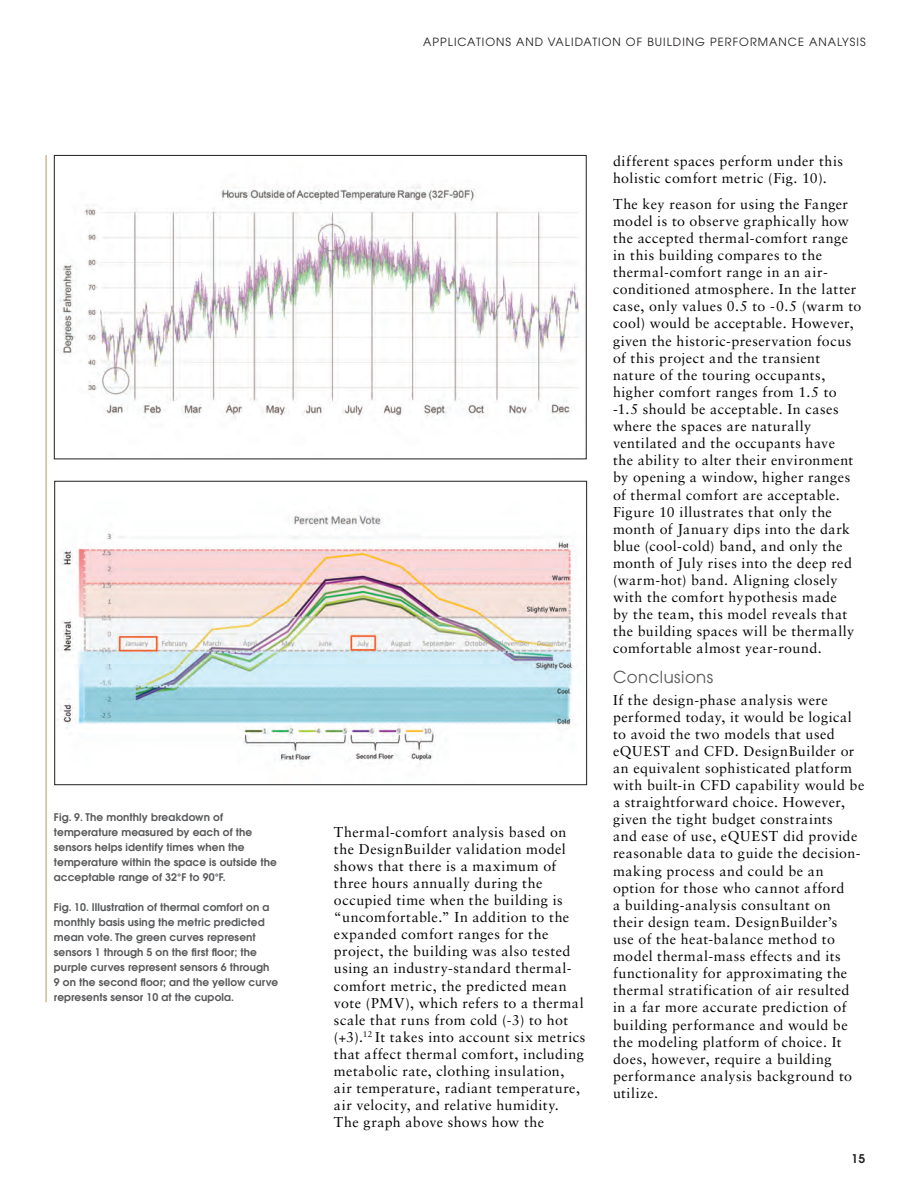
<style>
.page{position:relative;width:920px;height:1190px;background:#fff}
.page>*{position:absolute;margin:0;border:0;box-sizing:border-box;transform-origin:0 0}
.t1{font:16.5px "Avant Garde";letter-spacing:.03em;color:#57585a}
.t2{font:14.25px/17.1px "Sabon";letter-spacing:.03em;color:#040503}
.t3{font:600 12px "Avant Garde";color:#231f20}
.t4{font:11.25px "Avant Garde";letter-spacing:.09em;color:#231f20}
.t5{font:600 10.5px/15px "Avant Garde";letter-spacing:.01em;color:#57585a}
</style>
<div class="page">
<img style="left:59px;top:185px;width:525px;height:233px">
<div style="left:54px;top:155px;width:532px;height:304px;border:1px solid #231f20"></div>
<img style="left:57px;top:513px;width:517px;height:251px">
<div style="left:54px;top:481px;width:533px;height:304px;border:1px solid #231f20"></div>
<hr style="left:46px;top:155px;width:1px;height:847px;background:#b99652">
<p class="t5" style="left:54px;top:809px;width:224px">Fig. 9. The monthly breakdown of temperature measured by each of the sensors helps identify times when the temperature within the space is outside the acceptable range of 32°F to 90°F.</p>
<p class="t5" style="left:54px;top:899px;width:226px">Fig. 10. Illustration of thermal comfort on a monthly basis using the metric predicted mean vote. The green curves represent sensors 1 through 5 on the first floor; the purple curves represent sensors 6 through<br>9 on the second floor; and the yellow curve represents sensor 10 at the cupola.</p>
<p class="t4" style="left:423px;top:35px;width:444px">APPLICATIONS AND VALIDATION OF BUILDING PERFORMANCE ANALYSIS</p>
<p class="t2" style="left:334px;top:823px;width:253px">Thermal-comfort analysis based on the DesignBuilder validation model shows that there is a maximum of three hours annually during the occupied time when the building is “uncomfortable.” In addition to the expanded comfort ranges for the project, the building was also tested using an industry-standard thermal&shy;comfort metric, the predicted mean vote (PMV), which refers to a thermal scale that runs from cold (-3) to hot (+3).<sup>12</sup> It takes into account six metrics that affect thermal comfort, including metabolic rate, clothing insulation, air temperature, radiant temperature, air velocity, and relative humidity.<br>The graph above shows how the</p>
<p class="t2" style="left:613px;top:152px;width:232px">different spaces perform under this holistic comfort metric (Fig. 10).</p>
<p class="t2" style="left:613px;top:195px;width:250px">The key reason for using the Fanger model is to observe graphically how the accepted thermal-comfort range in this building compares to the thermal-comfort range in an air&shy;conditioned atmosphere. In the latter case, only values 0.5 to -0.5 (warm to cool) would be acceptable. However, given the historic-preservation focus of this project and the transient nature of the touring occupants, higher comfort ranges from 1.5 to -1.5 should be acceptable. In cases where the spaces are naturally ventilated and the occupants have<br>the ability to alter their environment by opening a window, higher ranges of thermal comfort are acceptable.<br>Figure 10 illustrates that only the month of January dips into the dark blue (cool-cold) band, and only the month of July rises into the deep red (warm-hot) band. Aligning closely with the comfort hypothesis made<br>by the team, this model reveals that the building spaces will be thermally comfortable almost year-round.</p>
<p class="t1" style="left:613px;top:667px;width:102px">Conclusions</p>
<p class="t2" style="left:613px;top:691px;width:253px">If the design-phase analysis were performed today, it would be logical to avoid the two models that used eQUEST and CFD. DesignBuilder or an equivalent sophisticated platform with built-in CFD capability would be a straightforward choice. However, given the tight budget constraints<br>and ease of use, eQUEST did provide reasonable data to guide the decision&shy;making process and could be an option for those who cannot afford<br>a building-analysis consultant on their design team. DesignBuilder’s<br>use of the heat-balance method to model thermal-mass effects and its functionality for approximating the thermal stratification of air resulted in a far more accurate prediction of building performance and would be the modeling platform of choice. It does, however, require a building performance analysis background to utilize.</p>
<p class="t3" style="left:851px;top:1150px;width:15px">15</p>
</div>
